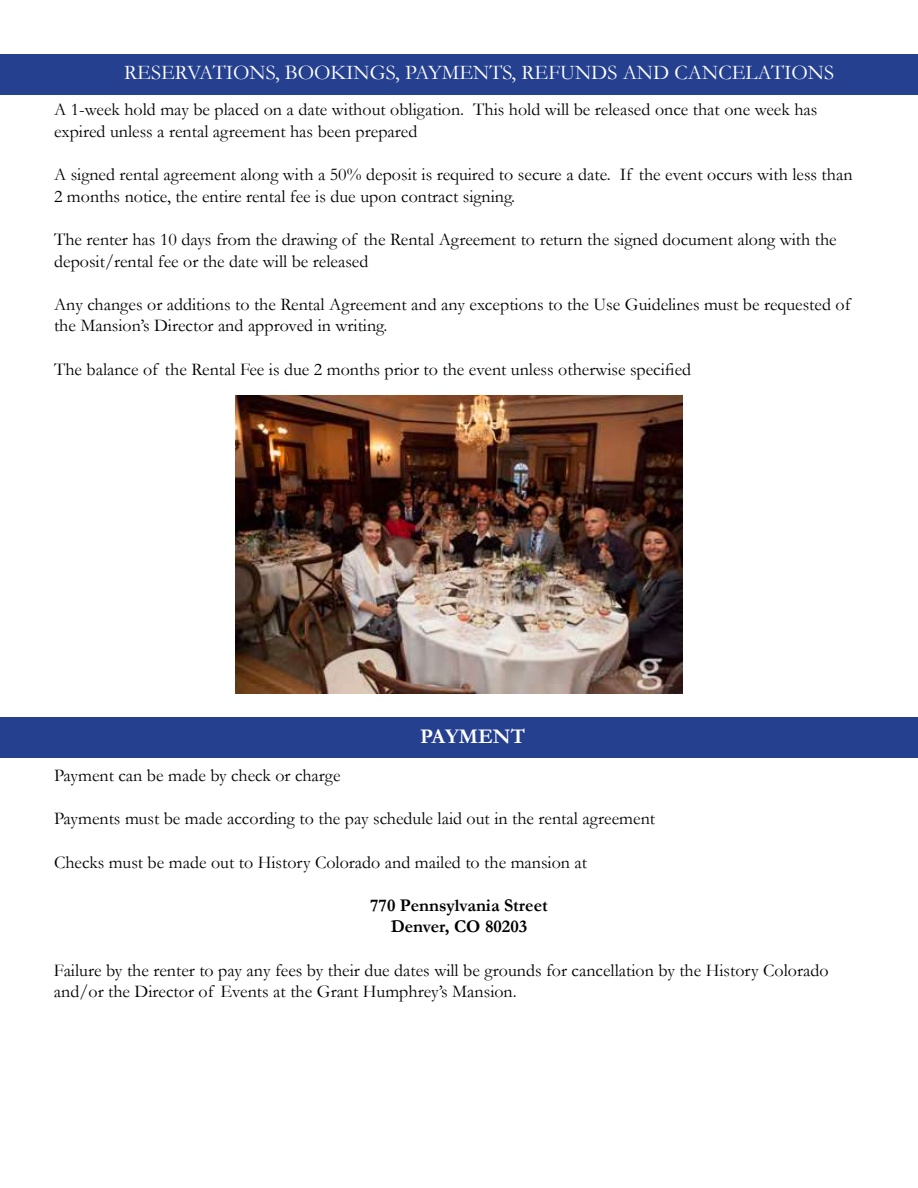
<style>
.page{position:relative;width:918px;height:1188px;background:#fff}
.page>*{position:absolute;margin:0;border:0;box-sizing:border-box;transform-origin:0 0}
.t1{font:21px "Garamond";color:#fff}
.t2{font:700 21px "Garamond";color:#fff}
.t3{font:18px/21.6px "Garamond";color:#000}
.t4{font:700 18px/21.6px "Garamond";color:#000;text-align:center}
</style>
<div class="page">
<div style="left:0;top:717px;width:918px;height:41px;background:#25408f"></div>
<div style="left:0;top:54px;width:918px;height:40px;background:#25408f"></div>
<img style="left:235px;top:395px;width:448px;height:298px">
<p class="t1" style="left:124px;top:59px;width:711px">RESERVATIONS, BOOKINGS, PAYMENTS, REFUNDS AND CANCELATIONS</p>
<p class="t3" style="left:54px;top:99px;width:765px">A 1-week hold may be placed on a date without obligation. This hold will be released once that one week has expired unless a rental agreement has been prepared</p>
<p class="t3" style="left:54px;top:163px;width:800px">A signed rental agreement along with a 50% deposit is required to secure a date. If the event occurs with less than<br>2 months notice, the entire rental fee is due upon contract signing.</p>
<p class="t3" style="left:54px;top:228px;width:784px">The renter has 10 days from the drawing of the Rental Agreement to return the signed document along with the deposit/rental fee or the date will be released</p>
<p class="t3" style="left:54px;top:293px;width:798px">Any changes or additions to the Rental Agreement and any exceptions to the Use Guidelines must be requested of the Mansion’s Director and approved in writing.</p>
<p class="t3" style="left:54px;top:358px;width:639px">The balance of the Rental Fee is due 2 months prior to the event unless otherwise specified</p>
<p class="t2" style="left:420px;top:722px;width:107px">PAYMENT</p>
<p class="t3" style="left:54px;top:764px;width:288px">Payment can be made by check or charge</p>
<p class="t3" style="left:54px;top:808px;width:603px">Payments must be made according to the pay schedule laid out in the rental agreement</p>
<p class="t3" style="left:54px;top:851px;width:535px">Checks must be made out to History Colorado and mailed to the mansion at</p>
<p class="t4" style="left:370px;top:894px;width:179px">770 Pennsylvania Street<br>Denver, CO 80203</p>
<p class="t3" style="left:54px;top:959px;width:776px">Failure by the renter to pay any fees by their due dates will be grounds for cancellation by the History Colorado and/or the Director of Events at the Grant Humphrey’s Mansion.</p>
</div>
